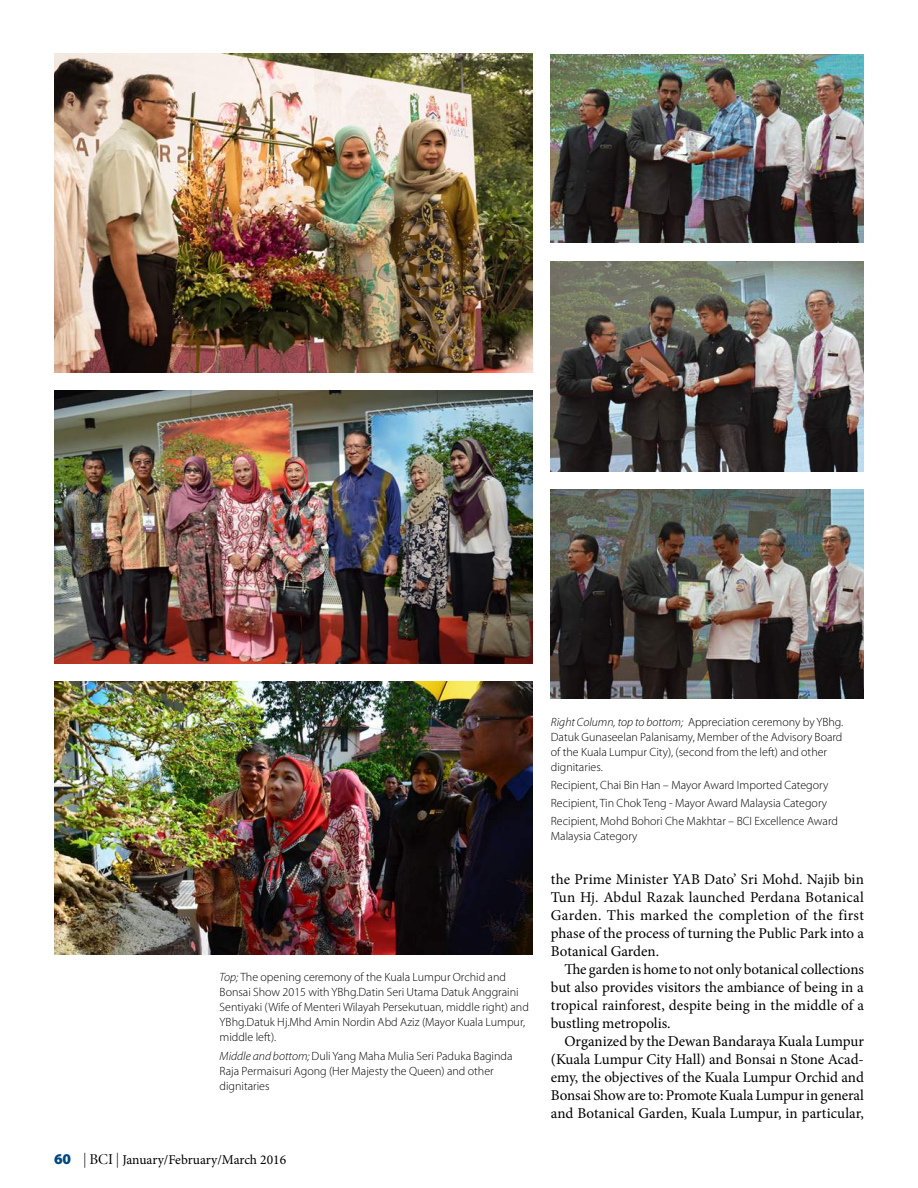
<style>
.page{position:relative;width:918px;height:1188px;background:#fff}
.page>*{position:absolute;margin:0;border:0;box-sizing:border-box;transform-origin:0 0}
.t1{font:15px/18px "Minion Pro";color:#000;text-align:justify}
.t2{font:13.5px "Minion Pro";letter-spacing:-.005em;color:#000}
.t3{font:300 12px/15px "Myriad Pro";color:#000}
.s1{font-style:italic}
.s2{font-family:"Myriad Pro";font-weight:900;font-size:15px;color:#004881}
.s3{font-family:"Myriad Pro";font-weight:300;font-stretch:condensed;font-size:15px}
.s4{font-family:"Minion Display";font-size:15px}
</style>
<div class="page">
<img style="left:54px;top:390px;width:479px;height:274px">
<img style="left:54px;top:682px;width:479px;height:272px">
<img style="left:54px;top:54px;width:479px;height:319px">
<img style="left:551px;top:54px;width:313px;height:189px">
<img style="left:551px;top:262px;width:313px;height:209px">
<img style="left:551px;top:489px;width:313px;height:210px">
<p class="t3" style="left:220px;top:970px;width:311px"><span class="s1">Top;</span> The opening ceremony of the Kuala Lumpur Orchid and Bonsai Show 2015 with YBhg.Datin Seri Utama Datuk Anggraini Sentiyaki (Wife of Menteri Wilayah Persekutuan, middle right) and YBhg.Datuk Hj.Mhd Amin Nordin Abd Aziz (Mayor Kuala Lumpur, middle left).</p>
<p class="t3" style="left:220px;top:1048px;width:294px"><span class="s1">Middle and bottom;</span> Duli Yang Maha Mulia Seri Paduka Baginda<br>Raja Permaisuri Agong (Her Majesty the Queen) and other dignitaries</p>
<p class="t2" style="left:54px;top:1151px;width:234px"><span class="s2">60</span> <span class="s3">|</span> <span class="s4">BCI</span> <span class="s3">|</span> January/February/March 2016</p>
<p class="t3" style="left:551px;top:714px;width:294px"><span class="s1">Right Column, top to bottom;</span> Appreciation ceremony by YBhg.<br>Datuk Gunaseelan Palanisamy, Member of the Advisory Board of the Kuala Lumpur City), (second from the left) and other dignitaries.</p>
<p class="t3" style="left:551px;top:776px;width:289px;line-height:18.3px">Recipient, Chai Bin Han – Mayor Award Imported Category<br>Recipient, Tin Chok Teng - Mayor Award Malaysia Category<br>Recipient, Mohd Bohori Che Makhtar – BCI Excellence Award</p>
<p class="t3" style="left:551px;top:829px;width:88px">Malaysia Category</p>
<p class="t1" style="left:551px;top:870px;width:315px">the Prime Minister YAB Dato’ Sri Mohd. Najib bin Tun Hj. Abdul Razak launched Perdana Botanical Garden. This marked the completion of the first phase of the process of turning the Public Park into a Botanical Garden.</p>
<p class="t1" style="left:551px;top:960px;width:315px;text-indent:14px">The garden is home to not only botanical collections but also provides visitors the ambiance of being in a tropical rainforest, despite being in the middle of a bustling metropolis.</p>
<p class="t1" style="left:551px;top:1032px;width:315px;text-indent:14px">Organized by the Dewan Bandaraya Kuala Lumpur (Kuala Lumpur City Hall) and Bonsai n Stone Acad&shy;emy, the objectives of the Kuala Lumpur Orchid and Bonsai Show are to: Promote Kuala Lumpur in general and Botanical Garden, Kuala Lumpur, in particular,</p>
</div>
